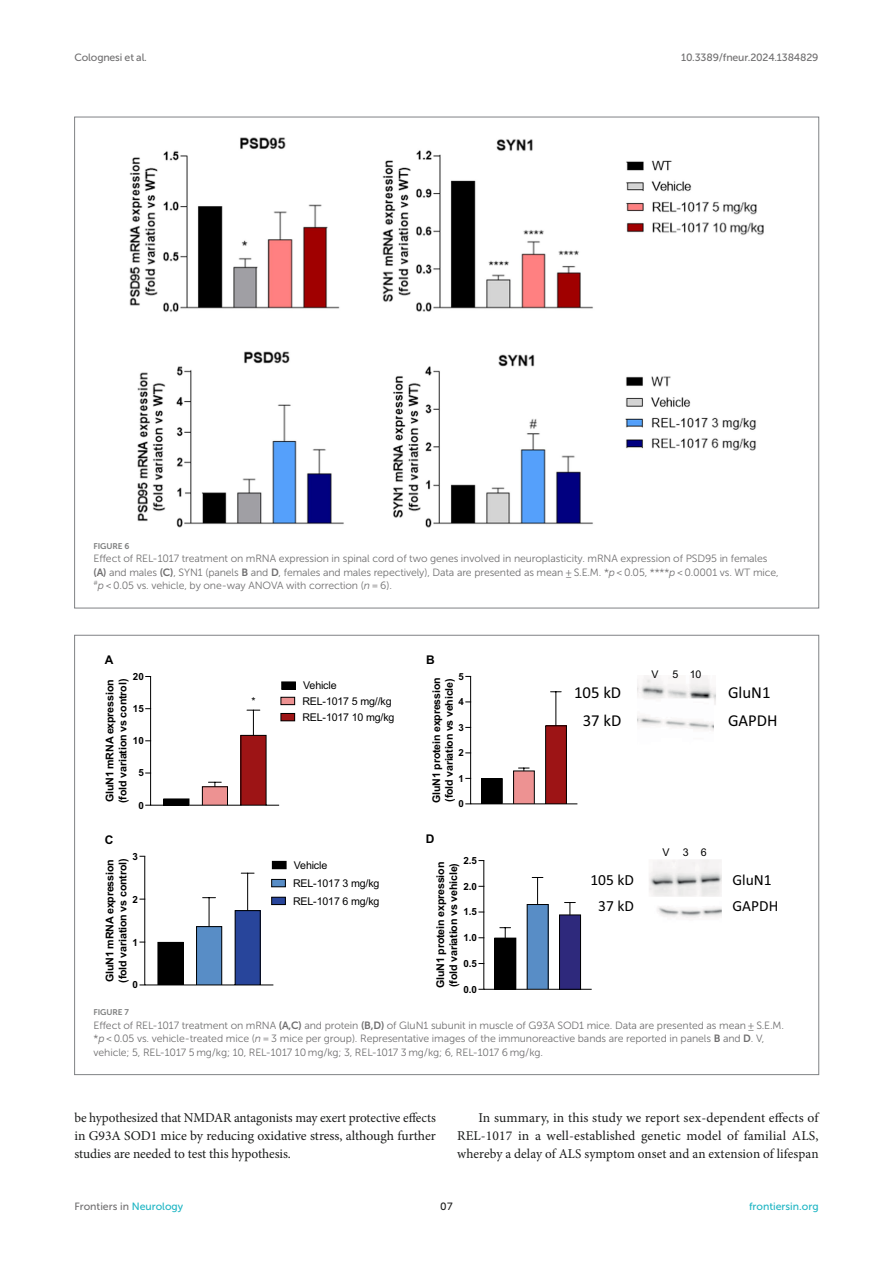
<style>
.page{position:relative;width:893px;height:1263px;background:#fff}
.page>*{position:absolute;margin:0;border:0;box-sizing:border-box;transform-origin:0 0}
.t1{font:16.8px "Calibri";color:#000}
.t2{font:15.45px "Calibri";color:#000}
.TEXT{font:13.5px/18px "Minion Pro";color:#1b1c1b;text-align:justify}
.t3{font:700 12px "Arial";color:#000}
.t4{font:700 10.65px/12.9px "Arial";letter-spacing:-.015em;color:#000}
.t5{font:10.65px/18px "Arial";letter-spacing:-.015em;color:#000}
.FIG_LEG{font:10.5px/13.5px "Museo Sans 300";letter-spacing:-.01em;color:#706f70}
.t6{font:10.5px "Museo Sans 500";letter-spacing:-.015em;color:#706f70}
.t7{font:10.5px "Museo Sans 500";color:#1db5c3}
.t8{font:10.5px "Museo Sans 500";color:#1b1c1b}
.t9{font:700 9.9px "Arial";color:#000}
.t10{font:700 9.75px "Arial";color:#000}
.FIG_HD{font:8.25px "Museo Sans 700";letter-spacing:-.01em;color:#7e7f7f}
.s1{font-family:"Museo Sans 700"}
.s2{font-style:italic}
.s3{color:#1db5c3}
</style>
<div class="page">
<img style="left:129px;top:137px;width:635px;height:391px">
<img style="left:563px;top:675px;width:159px;height:243px">
<svg style="left:146px;top:676px;width:150px;height:130px"></svg>
<svg style="left:140px;top:856px;width:147px;height:130px"></svg>
<svg style="left:466px;top:676px;width:112px;height:128px"></svg>
<svg style="left:479px;top:860px;width:113px;height:130px"></svg>
<p class="t6" style="left:74px;top:51px;width:74px">Colognesi et al.</p>
<p class="t6" style="left:681px;top:51px;width:139px">10.3389/fneur.2024.1384829</p>
<p class="FIG_HD" style="left:94px;top:541px;width:37px">FIGURE 6</p>
<p class="FIG_LEG" style="left:94px;top:552px;width:687px">Effect of REL-1017 treatment on mRNA expression in spinal cord of two genes involved in neuroplasticity. mRNA expression of PSD95 in females <span class="s1">(A)</span> and males <span class="s1">(C)</span>, SYN1 (panels <span class="s1">B</span> and <span class="s1">D</span>, females and males repectively), Data are presented as mean ± S.E.M. *<span class="s2">p</span> &lt; 0.05, ****<span class="s2">p</span> &lt; 0.0001 vs. WT mice, <sup>#</sup><span class="s2">p</span> &lt; 0.05 vs. vehicle, by one-way ANOVA with correction (<span class="s2">n</span> = 6).</p>
<p class="t3" style="left:105px;top:652px;width:10px">A</p>
<p class="t3" style="left:426px;top:652px;width:10px">B</p>
<p class="t9" style="left:133px;top:670px;width:12px">20</p>
<p class="t4" style="left:104px;top:803px;width:126px;rotate:-90deg">GluN1 mRNA expression (fold variation vs control)</p>
<p class="t9" style="left:133px;top:702px;width:12px">15</p>
<p class="t9" style="left:133px;top:734px;width:12px">10</p>
<p class="t9" style="left:138px;top:766px;width:7px">5</p>
<p class="t9" style="left:138px;top:798px;width:7px">0</p>
<p class="t5" style="left:303px;top:677px;width:35px">Vehicle</p>
<p class="t5" style="left:252px;top:692px;width:6px">*</p>
<p class="t5" style="left:302px;top:693px;width:94px;line-height:16.2px">REL-1017 5 mg//kg<br>REL-1017 10 mg/kg</p>
<p class="t5" style="left:651px;top:665px;width:9px">V</p>
<p class="t5" style="left:673px;top:665px;width:30px">5 10</p>
<p class="t10" style="left:459px;top:670px;width:7px">5</p>
<p class="t4" style="left:430px;top:803px;width:127px;rotate:-90deg">GluN1 protein expression (fold variation vs vehicle)</p>
<p class="t1" style="left:574px;top:682px;width:49px">105 kD</p>
<p class="t1" style="left:728px;top:682px;width:44px">GluN1</p>
<p class="t10" style="left:459px;top:695px;width:7px">4</p>
<p class="t1" style="left:583px;top:710px;width:40px">37 kD</p>
<p class="t1" style="left:728px;top:710px;width:51px">GAPDH</p>
<p class="t10" style="left:459px;top:721px;width:7px">3</p>
<p class="t10" style="left:459px;top:746px;width:7px">2</p>
<p class="t10" style="left:459px;top:772px;width:7px">1</p>
<p class="t10" style="left:459px;top:797px;width:7px">0</p>
<p class="t3" style="left:105px;top:832px;width:10px">C</p>
<p class="t3" style="left:426px;top:831px;width:10px">D</p>
<p class="t9" style="left:133px;top:850px;width:7px">3</p>
<p class="t4" style="left:104px;top:983px;width:126px;rotate:-90deg">GluN1 mRNA expression (fold variation vs control)</p>
<p class="t5" style="left:293px;top:856px;width:88px">Vehicle<br>REL-1017 3 mg/kg<br>REL-1017 6 mg/kg</p>
<p class="t9" style="left:133px;top:892px;width:7px">2</p>
<p class="t9" style="left:133px;top:935px;width:7px">1</p>
<p class="t9" style="left:133px;top:978px;width:7px">0</p>
<p class="t5" style="left:662px;top:844px;width:46px">V36</p>
<p class="t9" style="left:463px;top:854px;width:15px">2.5</p>
<p class="t4" style="left:434px;top:988px;width:128px;rotate:-90deg">GluN1 protein expression (fold variation vs vehicle)</p>
<p class="t2" style="left:590px;top:870px;width:45px">105 kD</p>
<p class="t2" style="left:732px;top:870px;width:41px">GluN1</p>
<p class="t9" style="left:463px;top:880px;width:15px">2.0</p>
<p class="t2" style="left:598px;top:896px;width:37px">37 kD</p>
<p class="t2" style="left:732px;top:896px;width:47px">GAPDH</p>
<p class="t9" style="left:463px;top:905px;width:15px">1.5</p>
<p class="t9" style="left:463px;top:931px;width:15px">1.0</p>
<p class="t9" style="left:463px;top:957px;width:15px">0.5</p>
<p class="t9" style="left:463px;top:983px;width:15px">0.0</p>
<p class="FIG_HD" style="left:94px;top:1008px;width:37px">FIGURE 7</p>
<p class="FIG_LEG" style="left:94px;top:1018px;width:692px">Effect of REL-1017 treatment on mRNA <span class="s1">(A,C)</span> and protein <span class="s1">(B,D)</span> of GluN1 subunit in muscle of G93A SOD1 mice. Data are presented as mean ± S.E.M. *<span class="s2">p</span> &lt; 0.05 vs. vehicle-treated mice (<span class="s2">n</span> = 3 mice per group). Representative images of the immunoreactive bands are reported in panels <span class="s1">B</span> and <span class="s1">D</span>. V, vehicle; 5, REL-1017 5 mg/kg; 10, REL-1017 10 mg/kg; 3, REL-1017 3 mg/kg; 6, REL-1017 6 mg/kg.</p>
<p class="TEXT" style="left:74px;top:1109px;width:363px">be hypothesized that NMDAR antagonists may exert protective effects in G93A SOD1 mice by reducing oxidative stress, although further studies are needed to test this hypothesis.</p>
<p class="TEXT" style="left:457px;top:1109px;width:363px;text-indent:21px">In summary, in this study we report sex-dependent effects of REL-1017 in a well-established genetic model of familial ALS, whereby a delay of ALS symptom onset and an extension of lifespan</p>
<p class="t6" style="left:74px;top:1200px;width:110px">Frontiers in <span class="s3">Neurology</span></p>
<p class="t8" style="left:440px;top:1200px;width:14px">07</p>
<p class="t7" style="left:749px;top:1200px;width:71px">frontiersin.org</p>
</div>
